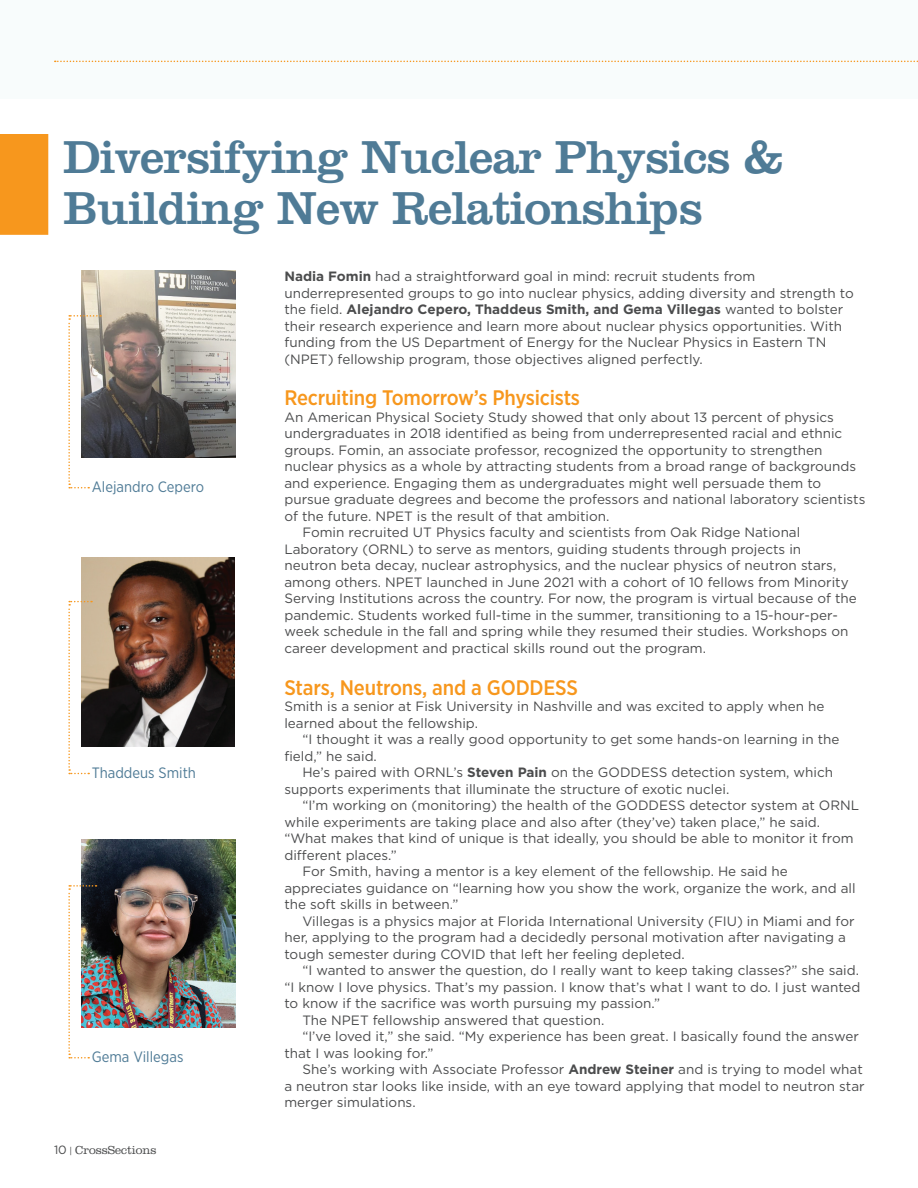
<style>
.page{position:relative;width:918px;height:1188px;background:#fff}
.page>*{position:absolute;margin:0;border:0;box-sizing:border-box;transform-origin:0 0}
.t1{font:48px/51px "Clarendon LT Std";letter-spacing:-.02em;color:#4f7b96}
.t2{font:500 21px "Gotham Narrow";letter-spacing:-.01em;color:#f7971d}
.t3{font:15px "Gotham Narrow";color:#4f7b96}
.t4{font:13.5px/16.5px "Gotham";color:#4b4c4d}
.t5{font:300 12px "Clarendon LT Std";color:#4b4c4d}
.s1{font-family:"Gotham";font-weight:400}
.s2{font-family:"Gotham";font-weight:400;font-size:9px}
.s3{font-weight:700}
</style>
<div class="page">
<div style="left:0;top:0;width:918px;height:99px;background:#f8fcfc"></div>
<svg style="left:55px;top:61px;width:863px;height:1px"></svg>
<div style="left:0;top:134px;width:48px;height:101px;background:#f7971d"></div>
<img style="left:82px;top:840px;width:153px;height:187px">
<img style="left:68px;top:885px;width:29px;height:174px">
<img style="left:82px;top:558px;width:153px;height:189px">
<svg style="left:68px;top:601px;width:24px;height:173px"></svg>
<img style="left:81px;top:270px;width:154px;height:188px">
<svg style="left:68px;top:315px;width:33px;height:173px"></svg>
<p class="t1" style="left:63px;top:131px;width:722px">Diversifying Nuclear Physics &amp;<br>Building New Relationships</p>
<p class="t3" style="left:92px;top:477px;width:114px">Alejandro Cepero</p>
<p class="t3" style="left:92px;top:763px;width:106px">Thaddeus Smith</p>
<p class="t3" style="left:92px;top:1047px;width:93px">Gema Villegas</p>
<p class="t5" style="left:54px;top:1143px;width:104px"><span class="s1">10</span> <span class="s2">|</span> CrossSections</p>
<p class="t4" style="left:284px;top:268px;width:571px"><span class="s3">Nadia Fomin</span> had a straightforward goal in mind: recruit students from underrepresented groups to go into nuclear physics, adding diversity and strength to the field. <span class="s3">Alejandro Cepero, Thaddeus Smith, and Gema Villegas</span> wanted to bolster their research experience and learn more about nuclear physics opportunities. With funding from the US Department of Energy for the Nuclear Physics in Eastern TN (NPET) fellowship program, those objectives aligned perfectly.</p>
<p class="t2" style="left:284px;top:385px;width:297px">Recruiting Tomorrow’s Physicists</p>
<p class="t4" style="left:284px;top:409px;width:582px">An American Physical Society Study showed that only about 13 percent of physics undergraduates in 2018 identified as being from underrepresented racial and ethnic groups. Fomin, an associate professor, recognized the opportunity to strengthen nuclear physics as a whole by attracting students from a broad range of backgrounds and experience. Engaging them as undergraduates might well persuade them to pursue graduate degrees and become the professors and national laboratory scientists of the future. NPET is the result of that ambition.</p>
<p class="t4" style="left:284px;top:524px;width:574px;text-indent:18px">Fomin recruited UT Physics faculty and scientists from Oak Ridge National Laboratory (ORNL) to serve as mentors, guiding students through projects in neutron beta decay, nuclear astrophysics, and the nuclear physics of neutron stars, among others. NPET launched in June 2021 with a cohort of 10 fellows from Minority Serving Institutions across the country. For now, the program is virtual because of the pandemic. Students worked full-time in the summer, transitioning to a 15-hour-per&shy;week schedule in the fall and spring while they resumed their studies. Workshops on career development and practical skills round out the program.</p>
<p class="t2" style="left:284px;top:674px;width:295px">Stars, Neutrons, and a GODDESS</p>
<p class="t4" style="left:284px;top:698px;width:542px">Smith is a senior at Fisk University in Nashville and was excited to apply when he learned about the fellowship.</p>
<p class="t4" style="left:284px;top:731px;width:557px;text-indent:18px">“I thought it was a really good opportunity to get some hands-on learning in the field,” he said.</p>
<p class="t4" style="left:284px;top:764px;width:550px;text-indent:18px">He’s paired with ORNL’s <span class="s3">Steven Pain</span> on the GODDESS detection system, which supports experiments that illuminate the structure of exotic nuclei.</p>
<p class="t4" style="left:284px;top:797px;width:576px;text-indent:18px">“I’m working on (monitoring) the health of the GODDESS detector system at ORNL while experiments are taking place and also after (they’ve) taken place,” he said. “What makes that kind of unique is that ideally, you should be able to monitor it from different places.”</p>
<p class="t4" style="left:284px;top:863px;width:573px;text-indent:18px">For Smith, having a mentor is a key element of the fellowship. He said he appreciates guidance on “learning how you show the work, organize the work, and all the soft skills in between.”</p>
<p class="t4" style="left:284px;top:912px;width:572px;text-indent:18px">Villegas is a physics major at Florida International University (FIU) in Miami and for her, applying to the program had a decidedly personal motivation after navigating a tough semester during COVID that left her feeling depleted.</p>
<p class="t4" style="left:284px;top:962px;width:578px;text-align:justify;text-indent:18px">“I wanted to answer the question, do I really want to keep taking classes?” she said. “I know I love physics. That’s my passion. I know that’s what I want to do. I just wanted to know if the sacrifice was worth pursuing my passion.”</p>
<p class="t4" style="left:302px;top:1011px;width:304px">The NPET fellowship answered that question.</p>
<p class="t4" style="left:284px;top:1028px;width:576px;text-indent:18px">“I’ve loved it,” she said. “My experience has been great. I basically found the answer that I was looking for.”</p>
<p class="t4" style="left:284px;top:1061px;width:582px;text-indent:18px">She’s working with Associate Professor <span class="s3">Andrew Steiner</span> and is trying to model what a neutron star looks like inside, with an eye toward applying that model to neutron star merger simulations.</p>
</div>
